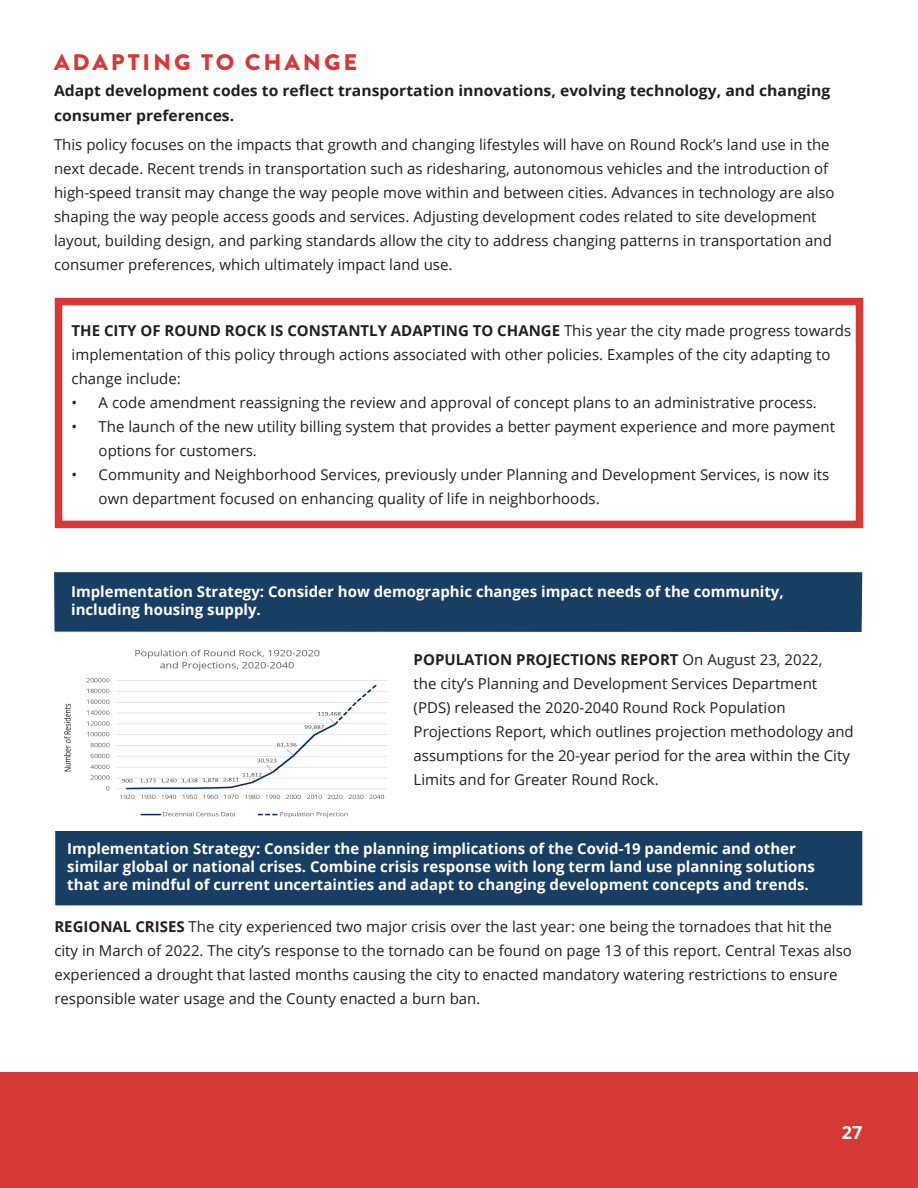
<style>
.page{position:relative;width:918px;height:1188px;background:#fff}
.page>*{position:absolute;margin:0;border:0;box-sizing:border-box;transform-origin:0 0}
.t1{font:900 22.5px "Brandon Grotesque";letter-spacing:.12em;color:#d83734;scale:1.05 1}
.t2{font:700 18px "Open Sans";color:#fff}
.t3{font:15px/24px "Open Sans";color:#231f20}
.t4{font:700 15px/18px "Open Sans";color:#fff}
.t5{font:700 15px/24.6px "Open Sans";color:#231f20;scale:1.05 1}
.s1{font-weight:700}
</style>
<div class="page">
<div style="left:0;top:1073px;width:918px;height:115px;background:#d63935"></div>
<div style="left:54px;top:830px;width:809px;height:76px;background:#193e64;border:1px solid #fff"></div>
<div style="left:53px;top:571px;width:810px;height:62px;background:#193e64"></div>
<div style="left:55px;top:298px;width:808px;height:230px;border:8px solid #d63935"></div>
<img style="left:64px;top:649px;width:323px;height:169px">
<p class="t1" style="left:54px;top:46px;width:290px">ADAPTING TO CHANGE</p>
<p class="t5" style="left:54px;top:78px;width:741px">Adapt development codes to reflect transportation innovations, evolving technology, and changing consumer preferences.</p>
<p class="t3" style="left:54px;top:132px;width:782px">This policy focuses on the impacts that growth and changing lifestyles will have on Round Rock’s land use in the next decade. Recent trends in transportation such as ridesharing, autonomous vehicles and the introduction of high-speed transit may change the way people move within and between cities. Advances in technology are also shaping the way people access goods and services. Adjusting development codes related to site development layout, building design, and parking standards allow the city to address changing patterns in transportation and consumer preferences, which ultimately impact land use.</p>
<p class="t3" style="left:72px;top:318px;width:781px"><span class="s1">THE CITY OF ROUND ROCK IS CONSTANTLY ADAPTING TO CHANGE</span> This year the city made progress towards implementation of this policy through actions associated with other policies. Examples of the city adapting to change include:</p>
<p class="t3" style="left:72px;top:390px;width:747px">• A code amendment reassigning the review and approval of concept plans to an administrative process.</p>
<p class="t3" style="left:99px;top:414px;width:738px;text-indent:-27px">• The launch of the new utility billing system that provides a better payment experience and more payment options for customers.</p>
<p class="t3" style="left:99px;top:462px;width:732px;text-indent:-27px">• Community and Neighborhood Services, previously under Planning and Development Services, is now its own department focused on enhancing quality of life in neighborhoods.</p>
<p class="t4" style="left:71px;top:582px;width:714px">Implementation Strategy: Consider how demographic changes impact needs of the community, including housing supply.</p>
<p class="t3" style="left:414px;top:647px;width:442px"><span class="s1">POPULATION PROJECTIONS REPORT</span> On August 23, 2022,<br>the city’s Planning and Development Services Department (PDS) released the 2020-2040 Round Rock Population Projections Report, which outlines projection methodology and assumptions for the 20-year period for the area within the City Limits and for Greater Round Rock.</p>
<p class="t4" style="left:67px;top:839px;width:749px">Implementation Strategy: Consider the planning implications of the Covid-19 pandemic and other similar global or national crises. Combine crisis response with long term land use planning solutions that are mindful of current uncertainties and adapt to changing development concepts and trends.</p>
<p class="t3" style="left:54px;top:914px;width:799px"><span class="s1">REGIONAL CRISES</span> The city experienced two major crisis over the last year: one being the tornadoes that hit the city in March of 2022. The city’s response to the tornado can be found on page 13 of this report. Central Texas also experienced a drought that lasted months causing the city to enacted mandatory watering restrictions to ensure responsible water usage and the County enacted a burn ban.</p>
<p class="t2" style="left:842px;top:1120px;width:22px">27</p>
</div>
